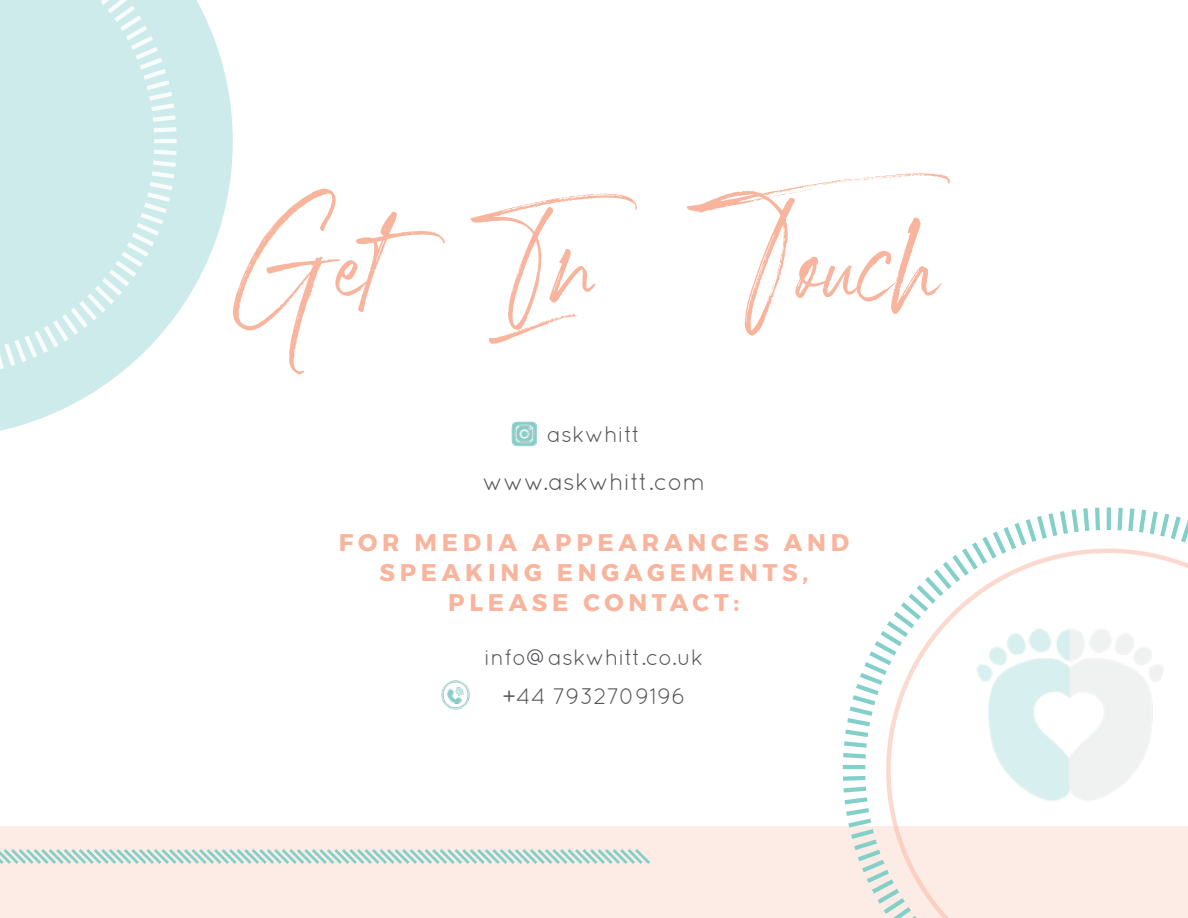
<style>
.page{position:relative;width:1188px;height:918px;background:#fff}
.page>*{position:absolute;margin:0;border:0;box-sizing:border-box;transform-origin:0 0}
.t1{font:112.5px "Marquette";color:#f9b49d}
.t2{font:700 24px/30px "Gontserrat";letter-spacing:.2em;color:#f9b49d;text-align:center}
.t3{font:24px "Quicksand";color:#565358}
.t4{font:22.5px "Quicksand";color:#565358}
</style>
<div class="page">
<div style="left:0;top:826px;width:1188px;height:92px;background:#fdebe5"></div>
<svg style="left:842px;top:507px;width:346px;height:407px"></svg>
<svg style="left:886px;top:549px;width:302px;height:369px"></svg>
<img style="left:441px;top:680px;width:29px;height:30px">
<svg style="left:0;top:0;width:233px;height:431px"></svg>
<svg style="left:0;top:0;width:181px;height:381px;background:#d1eceb"></svg>
<svg style="left:0;top:849px;width:650px;height:15px"></svg>
<img style="left:512px;top:421px;width:25px;height:26px">
<h1 class="t1" style="left:248px;top:189px;width:729px">Get In Touch</h1>
<p class="t4" style="left:547px;top:421px;width:95px">askwhitt</p>
<p class="t3" style="left:483px;top:468px;width:224px">www.askwhitt.com</p>
<p class="t2" style="left:339px;top:528px;width:512px">FOR MEDIA APPEARANCES AND<br>SPEAKING ENGAGEMENTS,<br>PLEASE CONTACT:</p>
<p class="t4" style="left:484px;top:644px;width:221px">info@askwhitt.co.uk</p>
<p class="t4" style="left:502px;top:683px;width:185px">+44 7932709196</p>
</div>
